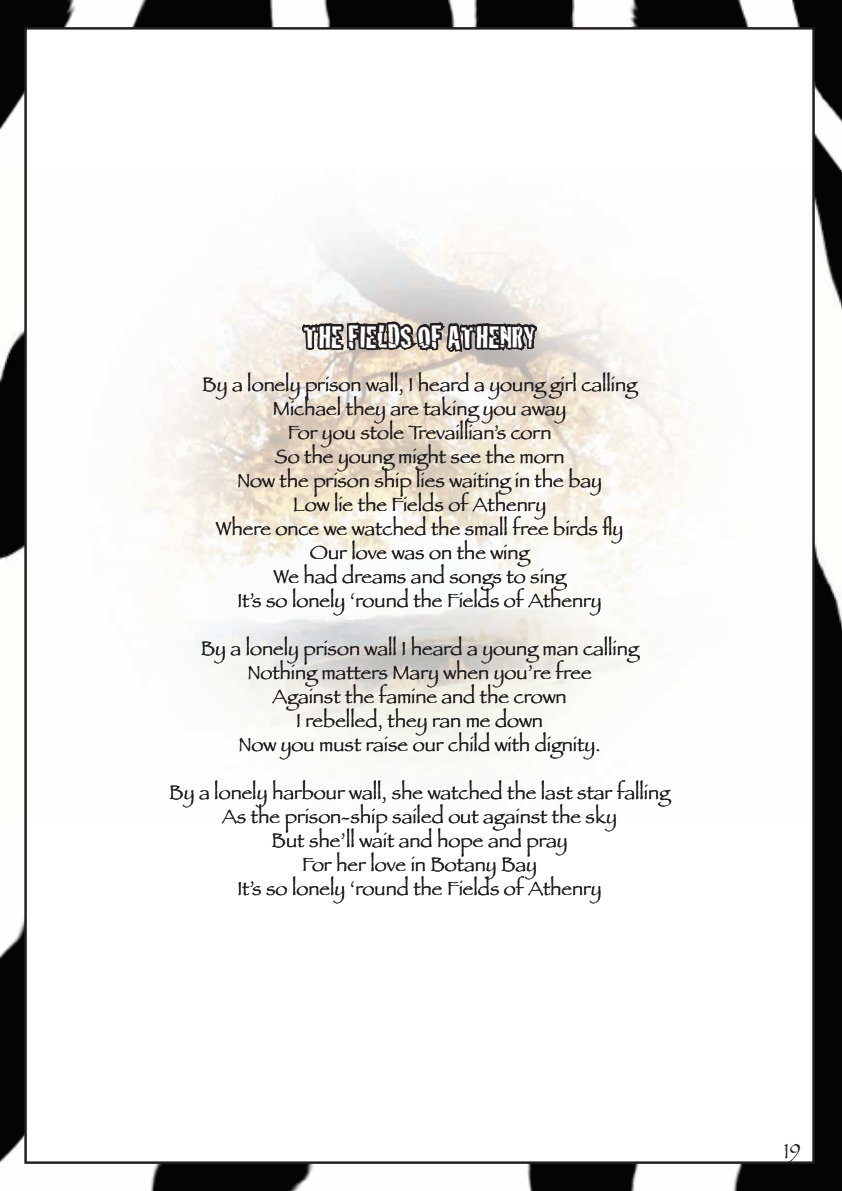
<style>
.page{position:relative;width:842px;height:1191px;background:#fff}
.page>*{position:absolute;margin:0;border:0;box-sizing:border-box;transform-origin:0 0}
.t1{font:32px "Cracked";color:#fff}
.t2{font:22px "Papyrus";color:#231f20}
.t3{font:20px/24px "Papyrus";color:#231f20;text-align:center}
</style>
<div class="page">
<img style="left:0;top:0;width:842px;height:1191px">
<div style="left:26px;top:28px;width:787px;height:1134px;background:#fff"></div>
<img style="left:5px;top:171px;width:837px;height:650px">
<svg style="left:300px;top:263px;width:239px;height:179px;background:#d0c8c0"></svg>
<h1 class="t1" style="left:303px;top:311px;width:234px">THE FIELDS OF ATHENRY</h1>
<p class="t3" style="left:202px;top:372px;width:436px">By a lonely prison wall, I heard a young girl calling Michael they are taking you away<br>For you stole Trevaillian’s corn<br>So the young might see the morn<br>Now the prison ship lies waiting in the bay<br>Low lie the Fields of Athenry<br>Where once we watched the small free birds fly Our love was on the wing<br>We had dreams and songs to sing<br>It’s so lonely ‘round the Fields of Athenry</p>
<p class="t3" style="left:201px;top:636px;width:439px">By a lonely prison wall I heard a young man calling Nothing matters Mary when you’re free<br>Against the famine and the crown<br>I rebelled, they ran me down<br>Now you must raise our child with dignity.</p>
<p class="t3" style="left:169px;top:780px;width:502px">By a lonely harbour wall, she watched the last star falling As the prison-ship sailed out against the sky<br>But she’ll wait and hope and pray<br>For her love in Botany Bay<br>It’s so lonely ‘round the Fields of Athenry</p>
<p class="t2" style="left:784px;top:1137px;width:19px">19</p>
</div>
